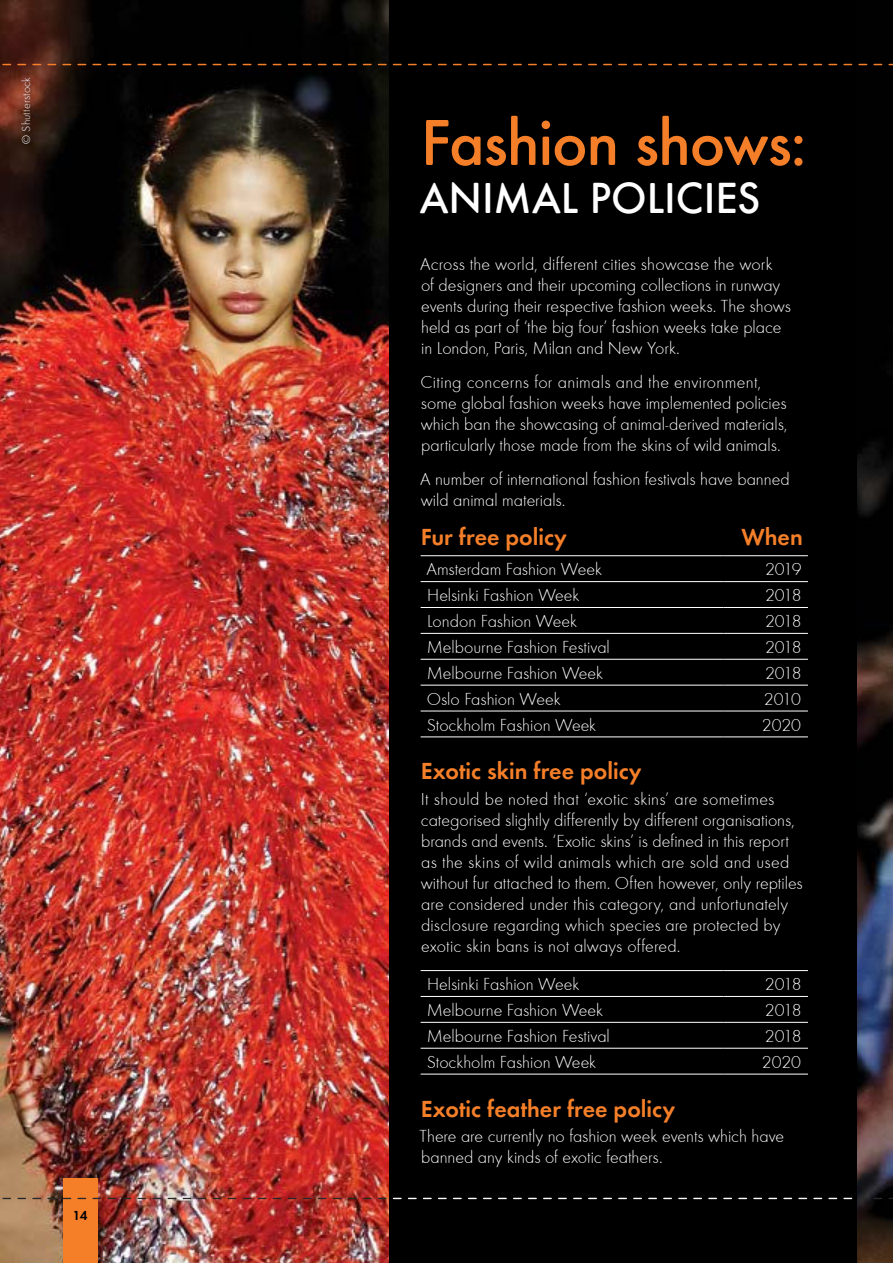
<style>
.page{position:relative;width:893px;height:1263px;background:#fff}
.page>*{position:absolute;margin:0;border:0;box-sizing:border-box;transform-origin:0 0}
.t1{font:500 67.5px "Futura Round";letter-spacing:-.02em;color:#f57f29}
.t2{font:500 45px "Futura Round";color:#fff}
.t3{font:600 24px "Futura Round";color:#f57f29}
.t4{font:300 18px/21px "Futura Round";color:#fff}
.t5{font:600 13.5px "Futura Round";color:#000}
.t6{font:300 12px "Futura Round";letter-spacing:.015em;color:#fff}
</style>
<div class="page">
<img style="left:0;top:0;width:893px;height:1263px">
<div style="left:389px;top:0;width:467px;height:1263px;background:#000"></div>
<hr style="left:421px;top:555px;width:303px;height:1px;background:#fff">
<hr style="left:724px;top:555px;width:84px;height:1px;background:#fff">
<hr style="left:421px;top:581px;width:303px;height:1px;background:#fff">
<hr style="left:724px;top:581px;width:84px;height:1px;background:#fff">
<hr style="left:421px;top:607px;width:303px;height:1px;background:#fff">
<hr style="left:724px;top:607px;width:84px;height:1px;background:#fff">
<hr style="left:421px;top:633px;width:303px;height:1px;background:#fff">
<hr style="left:724px;top:633px;width:84px;height:1px;background:#fff">
<hr style="left:421px;top:659px;width:303px;height:1px;background:#fff">
<hr style="left:724px;top:659px;width:84px;height:1px;background:#fff">
<hr style="left:421px;top:685px;width:303px;height:1px;background:#fff">
<hr style="left:724px;top:685px;width:84px;height:1px;background:#fff">
<hr style="left:421px;top:711px;width:303px;height:1px;background:#fff">
<hr style="left:724px;top:711px;width:84px;height:1px;background:#fff">
<hr style="left:421px;top:737px;width:303px;height:1px;background:#fff">
<hr style="left:724px;top:737px;width:84px;height:1px;background:#fff">
<hr style="left:421px;top:970px;width:303px;height:1px;background:#fff">
<hr style="left:724px;top:970px;width:84px;height:1px;background:#fff">
<hr style="left:421px;top:996px;width:303px;height:1px;background:#fff">
<hr style="left:724px;top:996px;width:84px;height:1px;background:#fff">
<hr style="left:421px;top:1022px;width:303px;height:1px;background:#fff">
<hr style="left:724px;top:1022px;width:84px;height:1px;background:#fff">
<hr style="left:421px;top:1048px;width:303px;height:1px;background:#fff">
<hr style="left:724px;top:1048px;width:84px;height:1px;background:#fff">
<hr style="left:421px;top:1074px;width:303px;height:1px;background:#fff">
<hr style="left:724px;top:1074px;width:84px;height:1px;background:#fff">
<div style="left:20px;top:76px;width:13px;height:71px;background:#000;opacity:.5"></div>
<div style="left:63px;top:1178px;width:34px;height:85px;background:#f57f29"></div>
<svg style="left:0;top:64px;width:893px;height:1px"></svg>
<svg style="left:0;top:1198px;width:893px;height:1px"></svg>
<p class="t6" style="left:21px;top:144px;width:68px;rotate:-90deg">© Shutterstock</p>
<p class="t5" style="left:73px;top:1209px;width:16px">14</p>
<h1 class="t1" style="left:421px;top:115px;width:388px">Fashion shows:</h1>
<h2 class="t2" style="left:419px;top:180px;width:343px">ANIMAL POLICIES</h2>
<p class="t4" style="left:420px;top:255px;width:372px">Across the world, different cities showcase the work<br>of designers and their upcoming collections in runway events during their respective fashion weeks. The shows held as part of ‘the big four’ fashion weeks take place in London, Paris, Milan and New York.</p>
<p class="t4" style="left:420px;top:372px;width:369px">Citing concerns for animals and the environment, some global fashion weeks have implemented policies which ban the showcasing of animal-derived materials, particularly those made from the skins of wild animals.</p>
<p class="t4" style="left:420px;top:469px;width:371px">A number of international fashion festivals have banned wild animal materials.</p>
<h3 class="t3" style="left:421px;top:527px;width:148px">Fur free policy</h3>
<h3 class="t3" style="left:741px;top:527px;width:63px">When</h3>
<p class="t4" style="left:426px;top:560px;width:177px">Amsterdam Fashion Week</p>
<p class="t4" style="left:765px;top:560px;width:38px">2019</p>
<p class="t4" style="left:427px;top:586px;width:154px">Helsinki Fashion Week</p>
<p class="t4" style="left:765px;top:586px;width:38px">2018</p>
<p class="t4" style="left:427px;top:612px;width:152px">London Fashion Week</p>
<p class="t4" style="left:765px;top:612px;width:38px">2018</p>
<p class="t4" style="left:427px;top:638px;width:185px">Melbourne Fashion Festival</p>
<p class="t4" style="left:765px;top:638px;width:38px">2018</p>
<p class="t4" style="left:427px;top:663px;width:178px">Melbourne Fashion Week</p>
<p class="t4" style="left:765px;top:663px;width:38px">2018</p>
<p class="t4" style="left:427px;top:689px;width:135px">Oslo Fashion Week</p>
<p class="t4" style="left:764px;top:689px;width:38px">2010</p>
<p class="t4" style="left:427px;top:715px;width:171px">Stockholm Fashion Week</p>
<p class="t4" style="left:762px;top:715px;width:41px">2020</p>
<h3 class="t3" style="left:421px;top:761px;width:223px">Exotic skin free policy</h3>
<p class="t4" style="left:421px;top:789px;width:383px">It should be noted that ‘exotic skins’ are sometimes categorised slightly differently by different organisations, brands and events. ‘Exotic skins’ is defined in this report as the skins of wild animals which are sold and used without fur attached to them. Often however, only reptiles are considered under this category, and unfortunately disclosure regarding which species are protected by exotic skin bans is not always offered.</p>
<p class="t4" style="left:427px;top:975px;width:154px">Helsinki Fashion Week</p>
<p class="t4" style="left:765px;top:975px;width:38px">2018</p>
<p class="t4" style="left:427px;top:1001px;width:178px">Melbourne Fashion Week</p>
<p class="t4" style="left:765px;top:1001px;width:38px">2018</p>
<p class="t4" style="left:427px;top:1026px;width:185px">Melbourne Fashion Festival</p>
<p class="t4" style="left:765px;top:1026px;width:38px">2018</p>
<p class="t4" style="left:427px;top:1052px;width:171px">Stockholm Fashion Week</p>
<p class="t4" style="left:762px;top:1052px;width:41px">2020</p>
<h3 class="t3" style="left:421px;top:1098px;width:256px">Exotic feather free policy</h3>
<p class="t4" style="left:419px;top:1126px;width:366px">There are currently no fashion week events which have banned any kinds of exotic feathers.</p>
</div>
